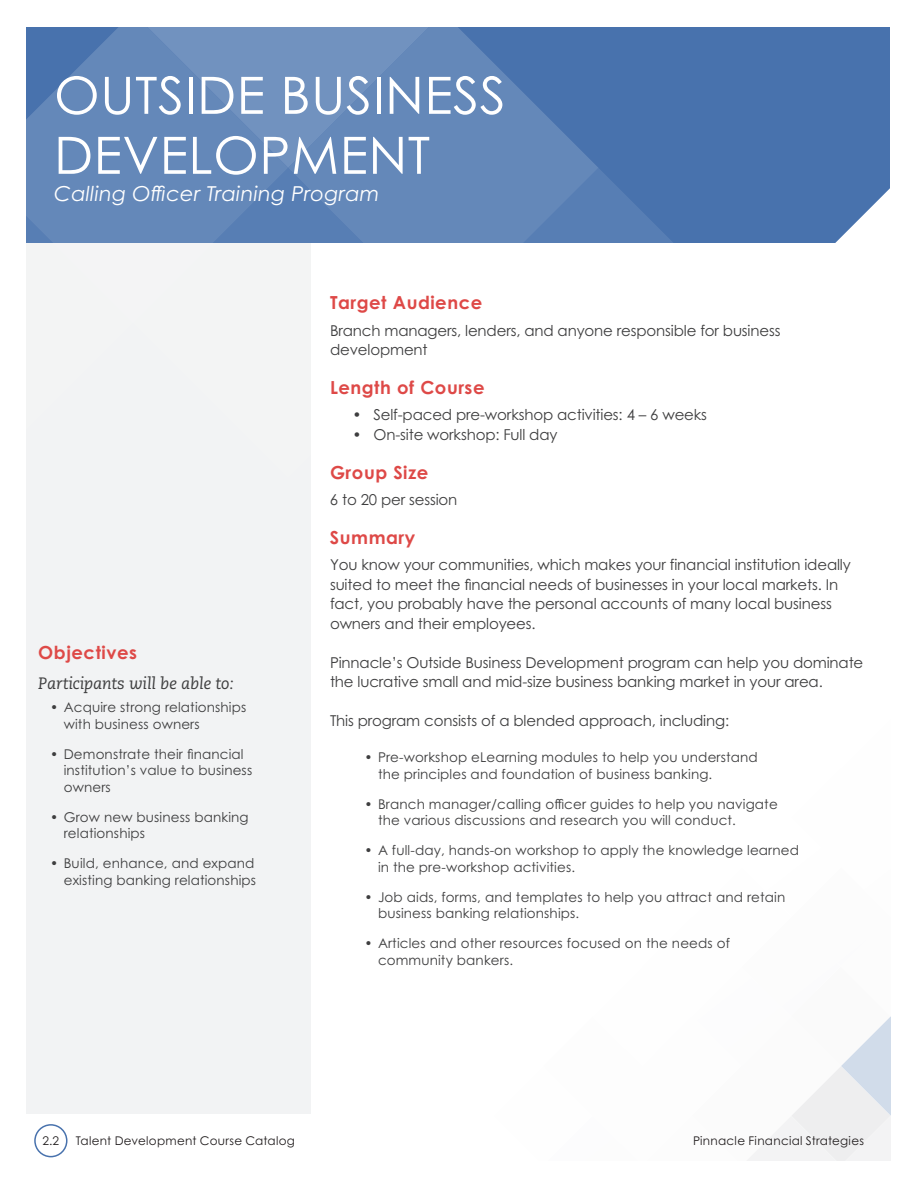
<style>
.page{position:relative;width:918px;height:1188px;background:#fff}
.page>*{position:absolute;margin:0;border:0;box-sizing:border-box;transform-origin:0 0}
.t1{font:51.45px/60px "Century Gothic Pro";letter-spacing:.01em;color:#fff}
.t2{font:italic 20.55px "Century Gothic Pro";letter-spacing:.01em;color:#fff}
.t3{font:700 18px "Century Gothic Pro";letter-spacing:.03em;color:#de4947}
.t4{font:italic 16.5px "Caecilia";letter-spacing:-.01em;color:#3e3e3f}
.t5{font:15px/19.5px "Century Gothic Pro";letter-spacing:-.01em;color:#3e3e3f}
.t6{font:13.5px/16.5px "Century Gothic Pro";letter-spacing:.01em;color:#3e3e3f}
.t7{font:12px "Century Gothic Pro";letter-spacing:.02em;color:#231f20}
.s1{font-family:"Century Gothic"}
</style>
<div class="page">
<div style="left:26px;top:191px;width:285px;height:923px;background:#f2f3f4"></div>
<svg style="left:747px;top:1016px;width:144px;height:145px"></svg>
<div style="left:26px;top:27px;width:864px;height:216px;background:#4872ad"></div>
<svg style="left:835px;top:188px;width:55px;height:55px"></svg>
<div style="left:34px;top:1124px;width:34px;height:33px;border:2px solid #4872ad;border-radius:50%"></div>
<svg style="left:598px;top:168px;width:75px;height:75px;fill:#577db3"></svg>
<svg style="left:26px;top:27px;width:572px;height:216px"></svg>
<h1 class="t1" style="left:54px;top:65px;width:453px">OUTSIDE BUSINESS<br>DEVELOPMENT</h1>
<h2 class="t2" style="left:54px;top:181px;width:327px">Calling Officer Training Program</h2>
<h3 class="t3" style="left:38px;top:641px;width:100px">Objectives</h3>
<p class="t4" style="left:38px;top:674px;width:197px">Participants will be able to:</p>
<p class="t6" style="left:64px;top:699px;width:184px;text-indent:-14px">• Acquire strong relationships with business owners</p>
<p class="t6" style="left:64px;top:745px;width:190px;text-indent:-14px">• Demonstrate their financial institution’s value to business owners</p>
<p class="t6" style="left:64px;top:808px;width:186px;text-indent:-14px">• Grow new business banking relationships</p>
<p class="t6" style="left:50px;top:855px;width:207px;text-align:right">• Build, enhance, and expand existing banking relationships</p>
<h3 class="t3" style="left:330px;top:292px;width:154px">Target Audience</h3>
<p class="t5" style="left:330px;top:320px;width:452px">Branch managers, lenders, and anyone responsible for business development</p>
<h3 class="t3" style="left:330px;top:376px;width:156px">Length of Course</h3>
<p class="t5" style="left:352px;top:405px;width:356px">• Self-paced pre-workshop activities: 4 – 6 <span class="s1">w</span>eeks</p>
<p class="t5" style="left:353px;top:425px;width:207px">• On-site workshop: <span class="s1">F</span>ull day</p>
<h3 class="t3" style="left:330px;top:461px;width:100px">Group Size</h3>
<p class="t5" style="left:330px;top:490px;width:129px">6 to 20 per session</p>
<h3 class="t3" style="left:330px;top:526px;width:87px">Summary</h3>
<p class="t5" style="left:330px;top:555px;width:522px">You know your communities, <span class="s1">which makes your financial</span> institution ideally suited to meet the financial needs of businesses in your local markets. In fact, you probably have the personal accounts of many local business owners and their employees.</p>
<p class="t5" style="left:330px;top:652px;width:535px">Pinnacle’s Outside Business Development program can help you dominate the lucrative small and mid-size business banking market in your area.</p>
<p class="t5" style="left:330px;top:711px;width:401px">This program consists of a blended approach, including:</p>
<p class="t6" style="left:378px;top:749px;width:381px;text-indent:-14px">• Pre-workshop eLearning modules to help you understand the principles and foundation of business banking.</p>
<p class="t6" style="left:378px;top:795px;width:401px;text-indent:-14px">• Branch manager/calling officer guides to help you navigate the various discussions and research you will conduct.</p>
<p class="t6" style="left:378px;top:842px;width:423px;text-indent:-14px">• A full-day, hands-on workshop to apply the knowledge learned in the pre-workshop activities.</p>
<p class="t6" style="left:378px;top:888px;width:409px;text-indent:-14px">• Job aids, forms, and templates to help you attract and retain business banking relationships.</p>
<p class="t6" style="left:378px;top:935px;width:354px;text-indent:-14px">• Articles and other resources focused on the needs of community bankers.</p>
<p class="t7" style="left:43px;top:1133px;width:18px">2.2</p>
<p class="t7" style="left:76px;top:1133px;width:221px">Talent Development Course Catalog</p>
<p class="t7" style="left:693px;top:1133px;width:172px">Pinnacle Financial Strategies</p>
</div>
